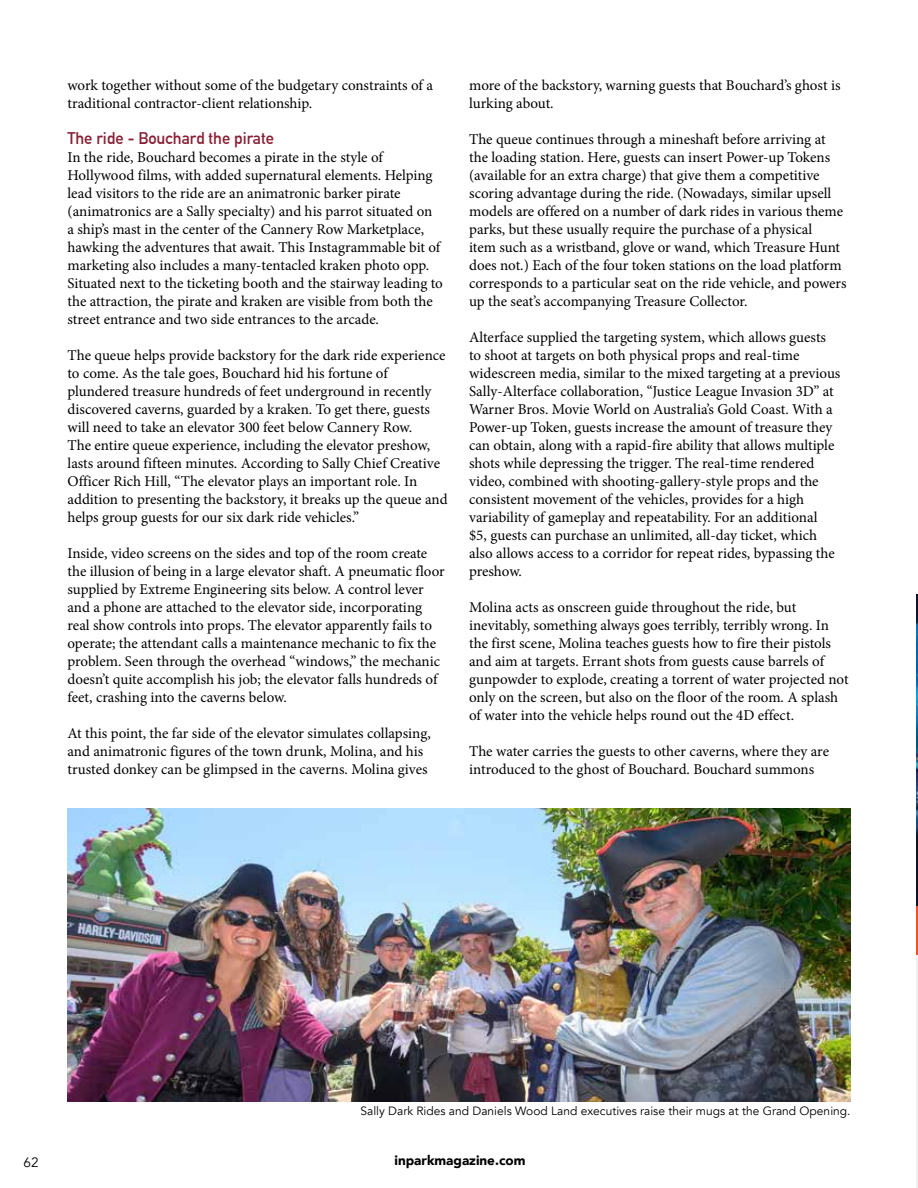
<style>
.page{position:relative;width:918px;height:1188px;background:#fff}
.page>*{position:absolute;margin:0;border:0;box-sizing:border-box;transform-origin:0 0}
.t1{font:700 16.5px "DIN Alternate";color:#891f34}
.t2{font:15px/18px "Minion Pro";color:#000}
.t3{font:900 13.5px "Avenir";color:#000}
.t4{font:13.5px "Avenir";color:#000}
.t5{font:12px "Avenir";color:#000}
</style>
<div class="page">
<img style="left:68px;top:808px;width:783px;height:294px">
<hr style="left:917px;top:931px;width:1px;height:257px;background:#f1f1f2">
<img style="left:917px;top:594px;width:1px;height:312px">
<hr style="left:917px;top:906px;width:1px;height:49px;background:#f05023">
<p class="t2" style="left:68px;top:76px;width:367px">work together without some of the budgetary constraints of a traditional contractor-client relationship.</p>
<p class="t1" style="left:68px;top:126px;width:208px">The ride - Bouchard the pirate</p>
<p class="t2" style="left:68px;top:148px;width:377px">In the ride, Bouchard becomes a pirate in the style of Hollywood films, with added supernatural elements. Helping lead visitors to the ride are an animatronic barker pirate (animatronics are a Sally specialty) and his parrot situated on<br>a ship’s mast in the center of the Cannery Row Marketplace, hawking the adventures that await. This Instagrammable bit of marketing also includes a many-tentacled kraken photo opp.<br>Situated next to the ticketing booth and the stairway leading to the attraction, the pirate and kraken are visible from both the street entrance and two side entrances to the arcade.</p>
<p class="t2" style="left:68px;top:346px;width:382px">The queue helps provide backstory for the dark ride experience to come. As the tale goes, Bouchard hid his fortune of plundered treasure hundreds of feet underground in recently discovered caverns, guarded by a kraken. To get there, guests will need to take an elevator 300 feet below Cannery Row.<br>The entire queue experience, including the elevator preshow, lasts around fifteen minutes. According to Sally Chief Creative Officer Rich Hill, “The elevator plays an important role. In addition to presenting the backstory, it breaks up the queue and helps group guests for our six dark ride vehicles.”</p>
<p class="t2" style="left:68px;top:544px;width:379px">Inside, video screens on the sides and top of the room create the illusion of being in a large elevator shaft. A pneumatic floor supplied by Extreme Engineering sits below. A control lever and a phone are attached to the elevator side, incorporating real show controls into props. The elevator apparently fails to operate; the attendant calls a maintenance mechanic to fix the problem. Seen through the overhead “windows,” the mechanic doesn’t quite accomplish his job; the elevator falls hundreds of feet, crashing into the caverns below.</p>
<p class="t2" style="left:68px;top:724px;width:365px">At this point, the far side of the elevator simulates collapsing, and animatronic figures of the town drunk, Molina, and his trusted donkey can be glimpsed in the caverns. Molina gives</p>
<p class="t2" style="left:469px;top:76px;width:373px">more of the backstory, warning guests that Bouchard’s ghost is lurking about.</p>
<p class="t2" style="left:469px;top:130px;width:379px">The queue continues through a mineshaft before arriving at the loading station. Here, guests can insert Power-up Tokens (available for an extra charge) that give them a competitive scoring advantage during the ride. (Nowadays, similar upsell models are offered on a number of dark rides in various theme parks, but these usually require the purchase of a physical<br>item such as a wristband, glove or wand, which Treasure Hunt does not.) Each of the four token stations on the load platform corresponds to a particular seat on the ride vehicle, and powers up the seat’s accompanying Treasure Collector.</p>
<p class="t2" style="left:469px;top:328px;width:373px">Alterface supplied the targeting system, which allows guests to shoot at targets on both physical props and real-time widescreen media, similar to the mixed targeting at a previous Sally-Alterface collaboration, “Justice League Invasion 3D” at Warner Bros. Movie World on Australia’s Gold Coast. With a Power-up Token, guests increase the amount of treasure they can obtain, along with a rapid-fire ability that allows multiple shots while depressing the trigger. The real-time rendered video, combined with shooting-gallery-style props and the consistent movement of the vehicles, provides for a high variability of gameplay and repeatability. For an additional<br>$5, guests can purchase an unlimited, all-day ticket, which also allows access to a corridor for repeat rides, bypassing the preshow.</p>
<p class="t2" style="left:469px;top:598px;width:381px">Molina acts as onscreen guide throughout the ride, but inevitably, something always goes terribly, terribly wrong. In the first scene, Molina teaches guests how to fire their pistols and aim at targets. Errant shots from guests cause barrels of gunpowder to explode, creating a torrent of water projected not only on the screen, but also on the floor of the room. A splash of water into the vehicle helps round out the 4D effect.</p>
<p class="t2" style="left:469px;top:742px;width:361px">The water carries the guests to other caverns, where they are introduced to the ghost of Bouchard. Bouchard summons</p>
<p class="t4" style="left:24px;top:1155px;width:17px">62</p>
<p class="t5" style="left:361px;top:1104px;width:492px">Sally Dark Rides and Daniels Wood Land executives raise their mugs at the Grand Opening.</p>
<p class="t3" style="left:395px;top:1149px;width:133px">inparkmagazine.com</p>
</div>
